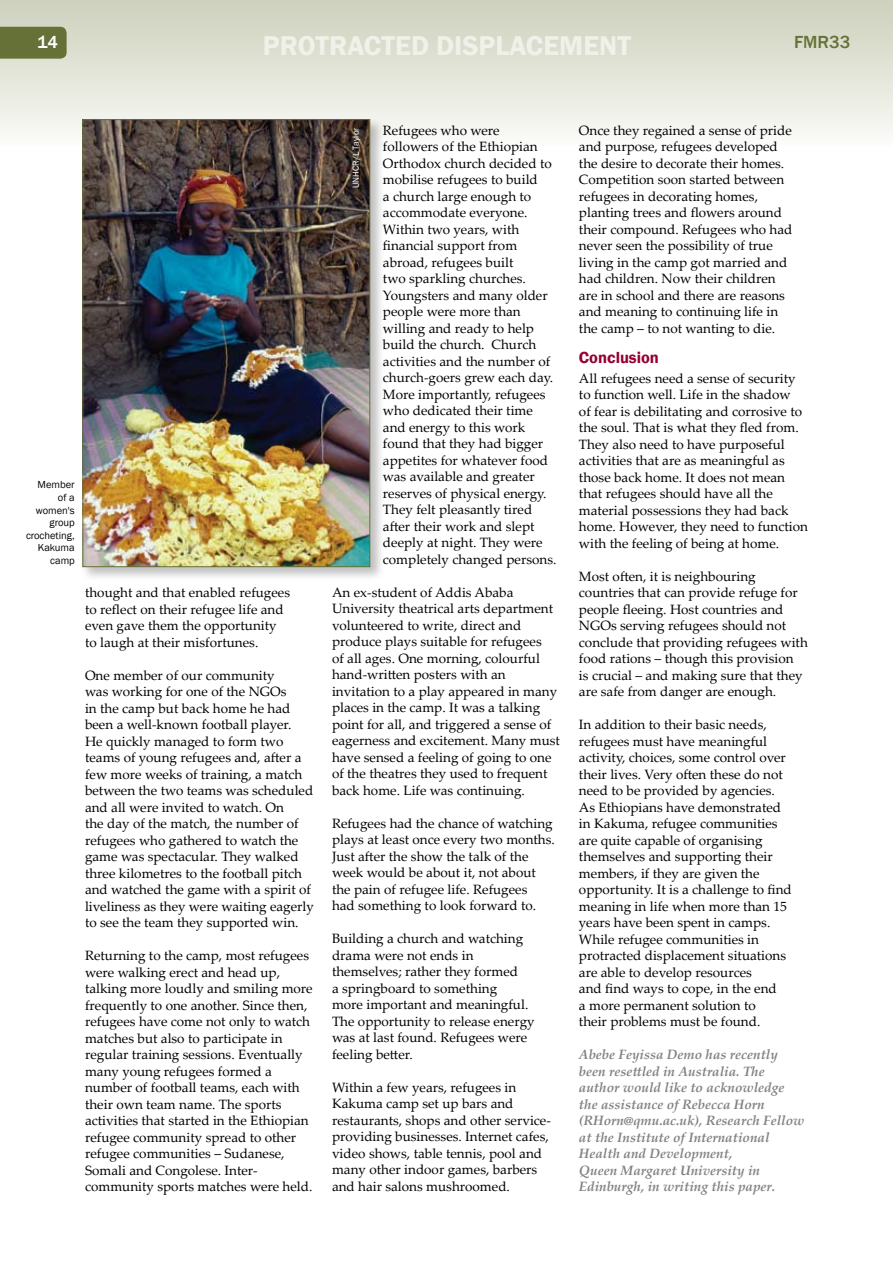
<style>
.page{position:relative;width:893px;height:1263px;background:#fff}
.page>*{position:absolute;margin:0;border:0;box-sizing:border-box;transform-origin:0 0}
.t1{font:600 27.9px "Franklin Gothic";color:#f0f2ea}
.t2{font:500 18px "Franklin Gothic";color:#667138}
.t3{font:500 18px "Franklin Gothic";color:#fff}
.t4{font:600 16.5px "Franklin Gothic";color:#960032}
.t5{font:13.5px/16.5px "Palatino Linotype";color:#000}
.t6{font:italic 700 13.5px/16.5px "Palatino Linotype";color:#808285}
.t7{font:10.5px/12.6px "Franklin Gothic";color:#000;text-align:right}
.t8{font:9px "Franklin Gothic";color:#fff}
</style>
<div class="page">
<div style="left:0;top:0;width:893px;height:147px;background:linear-gradient(to bottom,#ccd0bb,#fbfcf9)"></div>
<div style="left:0;top:27px;width:67px;height:32px;background:#667138"></div>
<svg style="left:892px;top:0;width:1px;height:147px"></svg>
<div style="left:81px;top:117px;width:304px;height:465px;background:#000;opacity:.25"></div>
<img style="left:84px;top:121px;width:284px;height:444px">
<div style="left:82px;top:119px;width:288px;height:448px;border:1px solid #667138"></div>
<h2 class="t3" style="left:37px;top:31px;width:23px">14</h2>
<h1 class="t1" style="left:263px;top:28px;width:370px">PROTRACTED DISPLACEMENT</h1>
<h2 class="t2" style="left:794px;top:31px;width:58px">FMR33</h2>
<p class="t7" style="left:26px;top:479px;width:50px">Member<br>of a women's group crocheting,<br>Kakuma camp</p>
<p class="t5" style="left:85px;top:584px;width:207px">thought and that enabled refugees to reflect on their refugee life and even gave them the opportunity to laugh at their misfortunes.</p>
<p class="t5" style="left:85px;top:666px;width:230px">One member of our community<br>was working for one of the NGOs<br>in the camp but back home he had been a well-known football player.<br>He quickly managed to form two teams of young refugees and, after a few more weeks of training, a match between the two teams was scheduled and all were invited to watch. On<br>the day of the match, the number of refugees who gathered to watch the game was spectacular. They walked three kilometres to the football pitch and watched the game with a spirit of liveliness as they were waiting eagerly to see the team they supported win.</p>
<p class="t5" style="left:85px;top:947px;width:229px">Returning to the camp, most refugees were walking erect and head up, talking more loudly and smiling more frequently to one another. Since then, refugees have come not only to watch matches but also to participate in regular training sessions. Eventually many young refugees formed a number of football teams, each with their own team name. The sports activities that started in the Ethiopian refugee community spread to other refugee communities – Sudanese, Somali and Congolese. Inter&shy;community sports matches were held.</p>
<p class="t5" style="left:383px;top:122px;width:175px">Refugees who were followers of the Ethiopian<br>Orthodox church decided to mobilise refugees to build<br>a church large enough to accommodate everyone.<br>Within two years, with financial support from abroad, refugees built<br>two sparkling churches.<br>Youngsters and many older people were more than willing and ready to help build the church. Church activities and the number of church-goers grew each day.<br>More importantly, refugees who dedicated their time and energy to this work found that they had bigger appetites for whatever food was available and greater reserves of physical energy.<br>They felt pleasantly tired after their work and slept deeply at night. They were completely changed persons.</p>
<p class="t5" style="left:332px;top:583px;width:229px">An ex-student of Addis Ababa University theatrical arts department volunteered to write, direct and produce plays suitable for refugees<br>of all ages. One morning, colourful hand-written posters with an invitation to a play appeared in many places in the camp. It was a talking point for all, and triggered a sense of eagerness and excitement. Many must have sensed a feeling of going to one of the theatres they used to frequent back home. Life was continuing.</p>
<p class="t5" style="left:332px;top:814px;width:224px">Refugees had the chance of watching plays at least once every two months.<br>Just after the show the talk of the week would be about it, not about the pain of refugee life. Refugees<br>had something to look forward to.</p>
<p class="t5" style="left:332px;top:930px;width:204px">Building a church and watching drama were not ends in themselves; rather they formed<br>a springboard to something<br>more important and meaningful.<br>The opportunity to release energy was at last found. Refugees were feeling better.</p>
<p class="t5" style="left:332px;top:1078px;width:220px">Within a few years, refugees in Kakuma camp set up bars and restaurants, shops and other service&shy;providing businesses. Internet cafes, video shows, table tennis, pool and many other indoor games, barbers and hair salons mushroomed.</p>
<p class="t8" style="left:350px;top:188px;width:62px;rotate:-90deg">UNHCR/L Taylor</p>
<p class="t5" style="left:579px;top:121px;width:215px">Once they regained a sense of pride and purpose, refugees developed the desire to decorate their homes.<br>Competition soon started between refugees in decorating homes, planting trees and flowers around their compound. Refugees who had never seen the possibility of true living in the camp got married and had children. Now their children are in school and there are reasons and meaning to continuing life in the camp – to not wanting to die.</p>
<p class="t4" style="left:579px;top:347px;width:82px">Conclusion</p>
<p class="t5" style="left:579px;top:369px;width:230px">All refugees need a sense of security to function well. Life in the shadow<br>of fear is debilitating and corrosive to the soul. That is what they fled from.<br>They also need to have purposeful activities that are as meaningful as those back home. It does not mean that refugees should have all the material possessions they had back home. However, they need to function with the feeling of being at home.</p>
<p class="t5" style="left:579px;top:567px;width:230px">Most often, it is neighbouring countries that can provide refuge for people fleeing. Host countries and NGOs serving refugees should not conclude that providing refugees with food rations – though this provision<br>is crucial – and making sure that they are safe from danger are enough.</p>
<p class="t5" style="left:579px;top:716px;width:214px">In addition to their basic needs, refugees must have meaningful activity, choices, some control over their lives. Very often these do not need to be provided by agencies.<br>As Ethiopians have demonstrated in Kakuma, refugee communities are quite capable of organising themselves and supporting their members, if they are given the opportunity. It is a challenge to find meaning in life when more than 15 years have been spent in camps.<br>While refugee communities in protracted displacement situations are able to develop resources<br>and find ways to cope, in the end<br>a more permanent solution to<br>their problems must be found.</p>
<p class="t6" style="left:579px;top:1046px;width:227px">Abebe Feyissa Demo has recently been resettled in Australia. The author would like to acknowledge the assistance of Rebecca Horn (RHorn@qmu.ac.uk), Research Fellow at the Institute of International<br>Health and Development,<br>Queen Margaret University in<br>Edinburgh, in writing this paper.</p>
</div>
